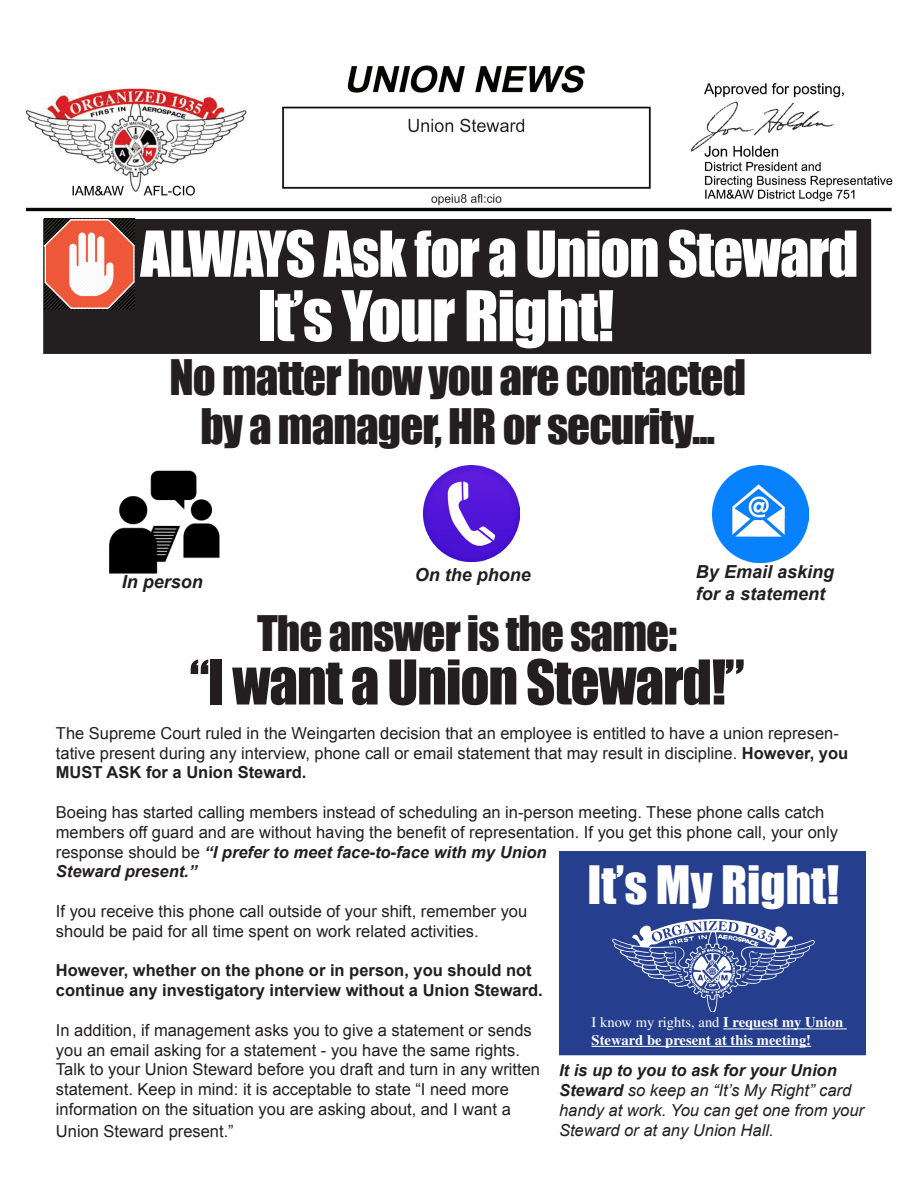
<style>
.page{position:relative;width:918px;height:1188px;background:#fff}
.page>*{position:absolute;margin:0;border:0;box-sizing:border-box;transform-origin:0 0}
.t1{font:64.5px "Impact";letter-spacing:-.02em;color:#fff}
.t2{font:58.5px "Impact";letter-spacing:-.02em;color:#fff}
.t3{font:57px "Impact";letter-spacing:-.02em;color:#231f20}
.t4{font:48.6px "Impact";color:#fff}
.t5{font:45px/49.5px "Impact";letter-spacing:-.02em;color:#231f20;text-align:center}
.t6{font:italic 700 18px/21.6px "Arial";color:#231f20}
.t7{font:16.5px/19.8px "Arial";color:#231f20}
.t8{font:italic 16.5px/19.8px "Arial";color:#231f20}
.t9{font:700 16.5px/19.8px "Arial";color:#231f20}
.t10{font:700 14.55px/17.5px "Times";color:#fff}
.s1{font-weight:700}
.s2{font-weight:700;font-style:italic}
.s3{font-weight:400}
</style>
<div class="page">
<div style="left:44px;top:220px;width:826px;height:133px;background:#231f20"></div>
<div style="left:43px;top:219px;width:828px;height:135px;border:2px solid #231f20"></div>
<img style="left:26px;top:65px;width:867px;height:154px">
<div style="left:559px;top:851px;width:306px;height:204px;background:#253f8e"></div>
<img style="left:612px;top:919px;width:202px;height:93px">
<hr style="left:723px;top:1029px;width:124px;height:1px;background:#fff">
<hr style="left:592px;top:1046px;width:219px;height:1px;background:#fff">
<img style="left:109px;top:470px;width:111px;height:104px">
<img style="left:712px;top:465px;width:97px;height:97px">
<img style="left:424px;top:465px;width:96px;height:96px">
<img style="left:44px;top:221px;width:89px;height:87px">
<hr style="left:71px;top:219px;width:37px;height:2px;background:#fff">
<svg style="left:42px;top:218px;width:31px;height:30px"></svg>
<hr style="left:45px;top:245px;width:1px;height:38px;background:#fff">
<svg style="left:43px;top:280px;width:30px;height:30px"></svg>
<hr style="left:71px;top:308px;width:37px;height:1px;background:#fff">
<svg style="left:106px;top:279px;width:29px;height:31px"></svg>
<hr style="left:133px;top:245px;width:2px;height:37px;background:#fff">
<svg style="left:106px;top:218px;width:30px;height:30px"></svg>
<p class="t2" style="left:140px;top:208px;width:720px">ALWAYS Ask for a Union Steward</p>
<p class="t1" style="left:257px;top:266px;width:358px">It’s Your Right!</p>
<p class="t5" style="left:170px;top:351px;width:578px">No matter how you are contacted by a manager, HR or security...</p>
<p class="t6" style="left:122px;top:571px;width:83px">In person</p>
<p class="t6" style="left:415px;top:564px;width:118px">On the phone</p>
<p class="t6" style="left:696px;top:561px;width:140px">By Email asking for a statement</p>
<p class="t5" style="left:257px;top:607px;width:422px">The answer is the same:</p>
<p class="t3" style="left:190px;top:638px;width:557px">“I want a Union Steward!”</p>
<p class="t7" style="left:56px;top:723px;width:794px">The Supreme Court ruled in the Weingarten decision that an employee is entitled to have a union represen&shy;tative present during any interview, phone call or email statement that may result in discipline. <span class="s1">However, you<br>MUST ASK for a Union Steward.</span></p>
<p class="t7" style="left:56px;top:802px;width:784px">Boeing has started calling members instead of scheduling an in-person meeting. These phone calls catch members off guard and are without having the benefit of representation. If you get this phone call, your only response should be <span class="s2">“I prefer to meet face-to-face with my Union<br>Steward present.”</span></p>
<p class="t7" style="left:56px;top:901px;width:473px">If you receive this phone call outside of your shift, remember you should be paid for all time spent on work related activities.</p>
<p class="t9" style="left:56px;top:961px;width:488px">However, whether on the phone or in person, you should not continue any investigatory interview without a Union Steward.</p>
<p class="t7" style="left:56px;top:1020px;width:486px">In addition, if management asks you to give a statement or sends you an email asking for a statement - you have the same rights.<br>Talk to your Union Steward before you draft and turn in any written statement. Keep in mind: it is acceptable to state “I need more information on the situation you are asking about, and I want a</p>
<p class="t7" style="left:56px;top:1121px;width:179px">Union Steward present.”</p>
<p class="t4" style="left:587px;top:848px;width:253px">It’s My Right!</p>
<p class="t10" style="left:592px;top:1013px;width:253px"><span class="s3">I know my rights, and</span> I request my Union<br>Steward be present at this meeting!</p>
<p class="t8" style="left:559px;top:1061px;width:307px"><span class="s1">It is up to you to ask for your Union Steward</span> so keep an “It’s My Right” card handy at work. You can get one from your Steward or at any Union Hall.</p>
</div>
